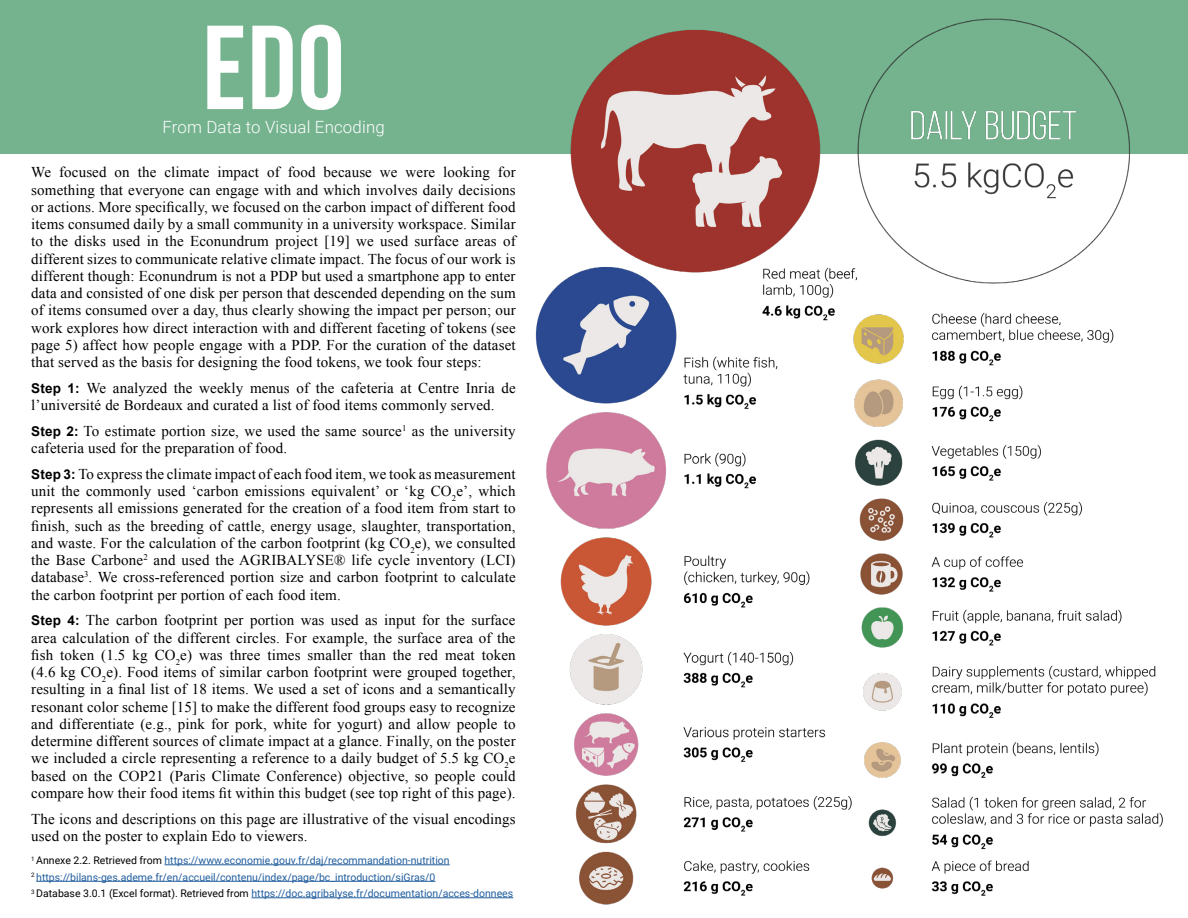
<style>
.page{position:relative;width:1188px;height:918px;background:#fff}
.page>*{position:absolute;margin:0;border:0;box-sizing:border-box;transform-origin:0 0}
.t1{font:119.25px "Bebas Neue";color:#fff}
.t2{font:300 16.8px "Roboto";letter-spacing:.01em;color:#fff}
.t3{font:15px/17.2px "Times New Roman";letter-spacing:.01em;color:#000;text-align:justify}
.t4{font:10.5px/16.5px "Roboto";color:#215e9e}
.s1{font-family:"Arial";font-weight:700;font-size:13.5px}
.s2{color:#000}
</style>
<div class="page">
<hr style="left:165px;top:865px;width:285px;height:1px;background:#215e9e">
<hr style="left:36px;top:881px;width:399px;height:1px;background:#215e9e">
<hr style="left:251px;top:898px;width:262px;height:1px;background:#215e9e">
<div style="left:0;top:0;width:1188px;height:153px;background:#74b38e"></div>
<img style="left:530px;top:18px;width:658px;height:887px">
<h1 class="t1" style="left:203px;top:3px;width:144px">EDO</h1>
<p class="t2" style="left:162px;top:116px;width:224px">From Data to Visual Encoding</p>
<p class="t3" style="left:31px;top:164px;width:486px">We focused on the climate impact of food because we were looking for something that everyone can engage with and which involves daily decisions or actions. More specifically, we focused on the carbon impact of different food items consumed daily by a small community in a university workspace. Similar to the disks used in the Econundrum project [19] we used surface areas of different sizes to communicate relative climate impact. The focus of our work is different though: Econundrum is not a PDP but used a smartphone app to enter data and consisted of one disk per person that descended depending on the sum of items consumed over a day, thus clearly showing the impact per person; our work explores how direct interaction with and different faceting of tokens (see page 5) affect how people engage with a PDP. For the curation of the dataset that served as the basis for designing the food tokens, we took four steps:</p>
<p class="t3" style="left:31px;top:379px;width:486px"><span class="s1">Step 1:</span> We analyzed the weekly menus of the cafeteria at Centre Inria de l’université de Bordeaux and curated a list of food items commonly served.</p>
<p class="t3" style="left:31px;top:422px;width:486px"><span class="s1">Step 2:</span> To estimate portion size, we used the same source<sup>1</sup> as the university cafeteria used for the preparation of food.</p>
<p class="t3" style="left:31px;top:465px;width:486px"><span class="s1">Step 3:</span> To express the climate impact of each food item, we took as measurement unit the commonly used ‘carbon emissions equivalent’ or ‘kg CO<sub>2</sub>e’, which represents all emissions generated for the creation of a food item from start to finish, such as the breeding of cattle, energy usage, slaughter, transportation, and waste. For the calculation of the carbon footprint (kg CO<sub>2</sub>e), we consulted the Base Carbone<sup>2</sup> and used the AGRIBALYSE® life cycle inventory (LCI) database<sup>3</sup>. We cross-referenced portion size and carbon footprint to calculate the carbon footprint per portion of each food item.</p>
<p class="t3" style="left:31px;top:612px;width:486px"><span class="s1">Step 4:</span> The carbon footprint per portion was used as input for the surface area calculation of the different circles. For example, the surface area of the fish token (1.5 kg CO<sub>2</sub>e) was three times smaller than the red meat token (4.6 kg CO<sub>2</sub>e). Food items of similar carbon footprint were grouped together, resulting in a final list of 18 items. We used a set of icons and a semantically resonant color scheme [15] to make the different food groups easy to recognize and differentiate (e.g., pink for pork, white for yogurt) and allow people to determine different sources of climate impact at a glance. Finally, on the poster we included a circle representing a reference to a daily budget of 5.5 kg CO<sub>2</sub>e based on the COP21 (Paris Climate Conference) objective, so people could compare how their food items fit within this budget (see top right of this page).</p>
<p class="t3" style="left:31px;top:810px;width:486px">The icons and descriptions on this page are illustrative of the visual encodings used on the poster to explain Edo to viewers.</p>
<p class="t4" style="left:31px;top:852px;width:483px"><sup>1</sup> <span class="s2">Annexe 2.2. Retrieved from</span> https://www.economie.gouv.fr/daj/recommandation-nutrition<br><sup>2</sup> https://bilans-ges.ademe.fr/en/accueil/contenu/index/page/bc_introduction/siGras/0<br><sup>3</sup> <span class="s2">Database 3.0.1 (Excel format). Retrieved from</span> https://doc.agribalyse.fr/documentation/acces-donnees</p>
</div>
